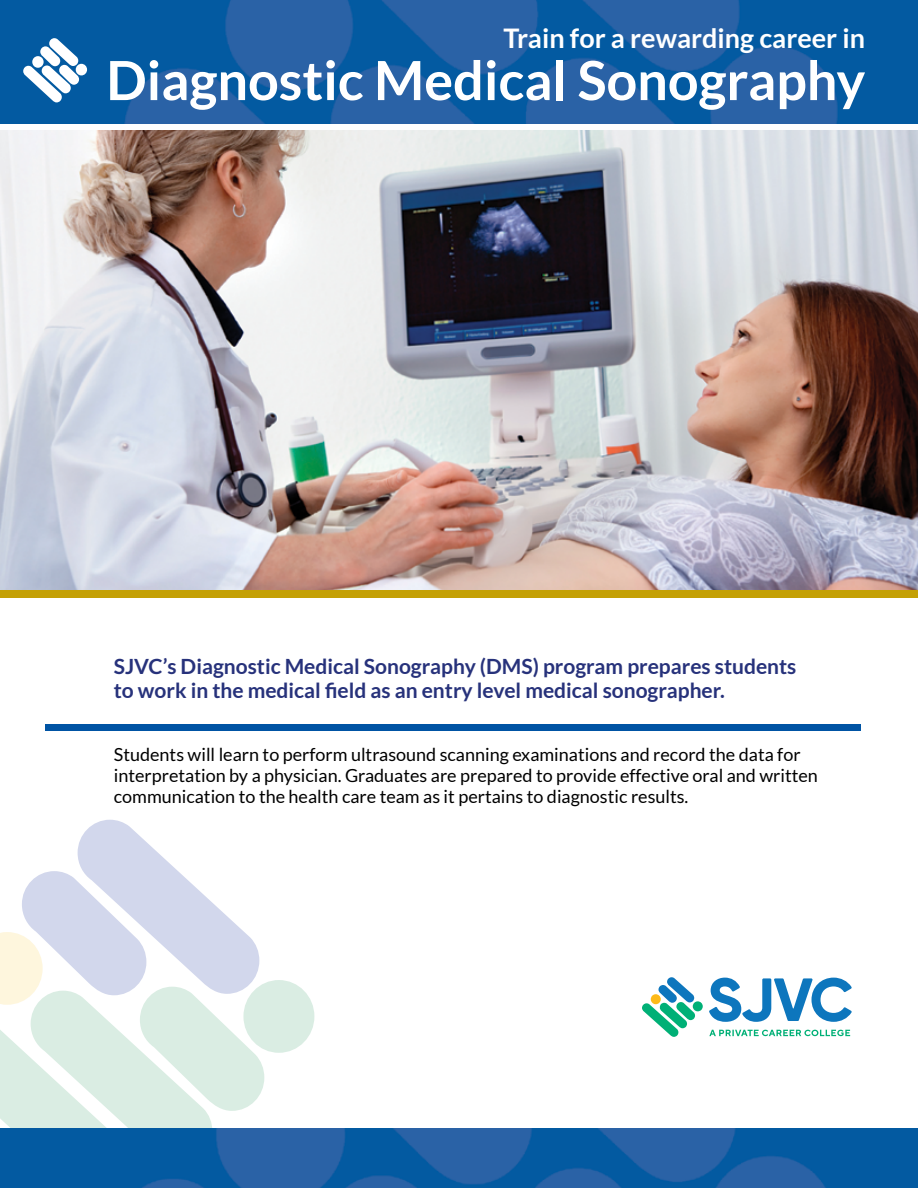
<style>
.page{position:relative;width:918px;height:1188px;background:#fff}
.page>*{position:absolute;margin:0;border:0;box-sizing:border-box;transform-origin:0 0}
.t1{font:700 54px "Lato";color:#fff}
.t2{font:700 27px "Lato";color:#fff}
.t3{font:700 21px "Lato";color:#27327b}
.t4{font:18px/21px "Lato";color:#000}
</style>
<div class="page">
<svg style="left:0;top:820px;width:264px;height:308px"></svg>
<div style="left:243px;top:980px;width:71px;height:73px;background:#daede3;border-radius:50%"></div>
<img style="left:0;top:131px;width:918px;height:460px">
<img style="left:0;top:1128px;width:918px;height:60px">
<div style="left:0;top:591px;width:918px;height:7px;background:#c4a006"></div>
<img style="left:0;top:0;width:918px;height:123px">
<svg style="left:23px;top:38px;width:56px;height:64px"></svg>
<div style="left:32px;top:56px;width:12px;height:12px;background:#fff;border-radius:50%"></div>
<div style="left:76px;top:64px;width:11px;height:11px;background:#fff;border-radius:50%"></div>
<div style="left:45px;top:724px;width:816px;height:7px;background:#0054a4"></div>
<svg style="left:709px;top:1030px;width:141px;height:6px"></svg>
<svg style="left:709px;top:978px;width:143px;height:44px"></svg>
<svg style="left:642px;top:977px;width:61px;height:60px"></svg>
<p class="t2" style="left:503px;top:23px;width:363px">Train for a rewarding career in</p>
<p class="t1" style="left:106px;top:50px;width:761px">Diagnostic Medical Sonography</p>
<p class="t3" style="left:114px;top:654px;width:684px">SJVC’s Diagnostic Medical Sonography (DMS) program prepares students</p>
<p class="t3" style="left:114px;top:678px;width:612px">to work in the medical field as an entry level medical sonographer.</p>
<p class="t4" style="left:114px;top:744px;width:688px">Students will learn to perform ultrasound scanning examinations and record the data for</p>
<p class="t4" style="left:114px;top:765px;width:706px">interpretation by a physician. Graduates are prepared to provide effective oral and written communication to the health care team as it pertains to diagnostic results.</p>
</div>
